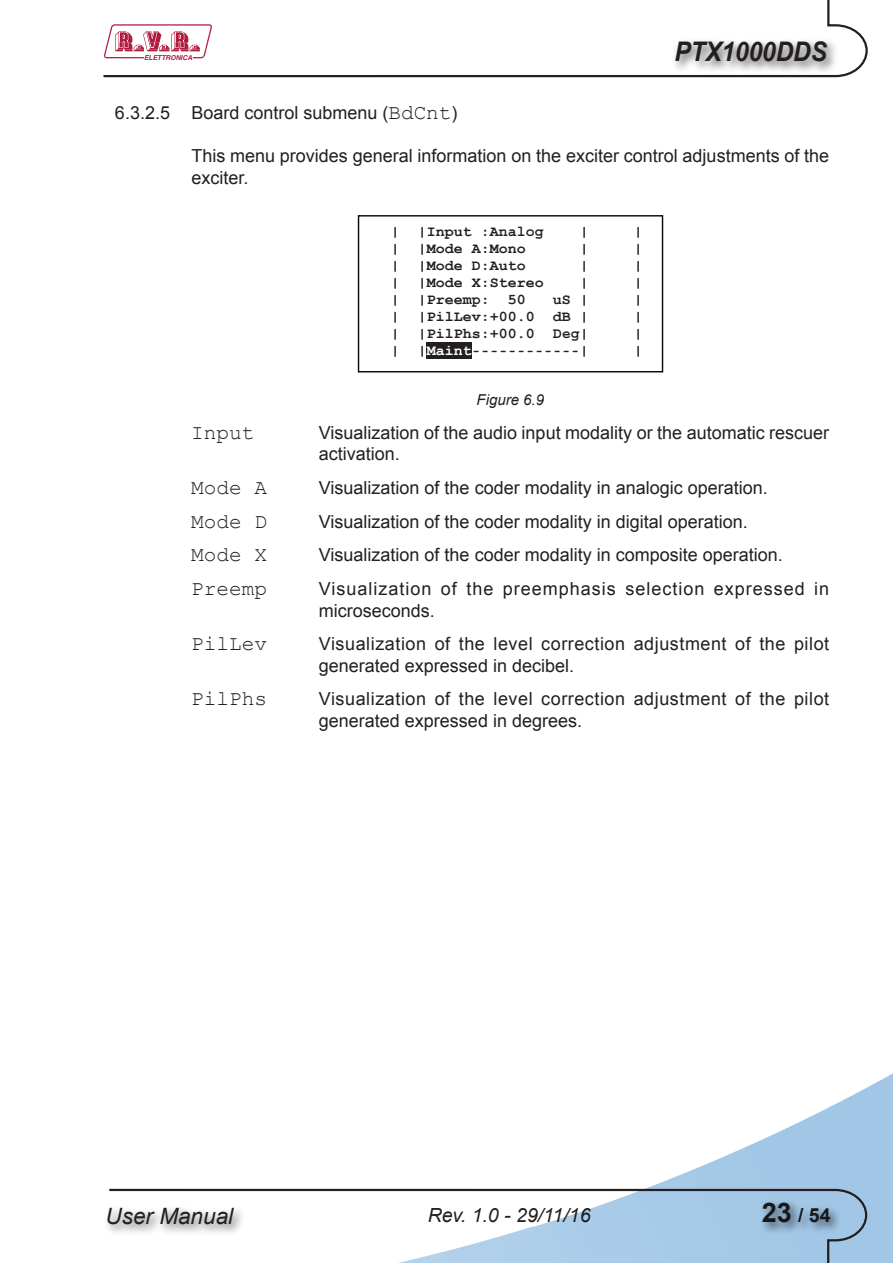
<style>
.page{position:relative;width:893px;height:1263px;background:#fff}
.page>*{position:absolute;margin:0;border:0;box-sizing:border-box;transform-origin:0 0}
.t1{font:italic 700 27px "Arial";color:#231f20;scale:.9 1}
.t2{font:italic 22.5px "Arial";color:#231f20}
.t3{font:21px "Courier New";color:#231f20}
.t4{font:italic 19.5px "Arial";color:#231f20}
.t5{font:700 19.5px "Arial";color:#231f20}
.t6{font:18px/21.6px "Arial";color:#231f20}
.t7{font:18px/21.6px "Arial";letter-spacing:.03em;color:#231f20}
.t8{font:18px/21.6px "Arial";letter-spacing:.055em;color:#231f20}
.t9{font:700 15px "Courier New";color:#231f20}
.t10{font:700 15px "Courier Std";color:#231f20}
.t11{font:italic 15px "Arial";color:#231f20}
.t12{font:italic 700 6.75px "Helvetica";color:#ae1b3d}
.s1{font-family:"Courier New";font-size:21px}
.s2{font-family:"Courier Std"}
.s3{font-family:"Courier New"}
.s4{font-family:"Courier New";color:#fff}
.s5{font-size:27px}
</style>
<div class="page">
<img style="left:647px;top:1073px;width:246px;height:190px">
<svg style="left:109px;top:1188px;width:759px;height:75px"></svg>
<div style="left:759px;top:1198px;width:84px;height:38px;background:#231f20;opacity:.75"></div>
<div style="left:103px;top:1204px;width:144px;height:34px;background:#231f20;opacity:.75"></div>
<svg style="left:103px;top:0;width:765px;height:78px"></svg>
<div style="left:671px;top:37px;width:169px;height:38px;background:#231f20;opacity:.75"></div>
<div style="left:358px;top:215px;width:305px;height:157px;border:1px solid #040503"></div>
<div style="left:427px;top:342px;width:45px;height:17px;background:#231f20"></div>
<p class="t12" style="left:144px;top:54px;width:50px">ELETTRONICA</p>
<h1 class="t1" style="left:674px;top:34px;width:171px">PTX1000DDS</h1>
<p class="t6" style="left:115px;top:102px;width:344px">6.3.2.5 Board control submenu (<span class="s1">BdCnt</span>)</p>
<p class="t6" style="left:191px;top:145px;width:639px">This menu provides general information on the exciter control adjustments of the exciter.</p>
<p class="t9" style="left:391px;top:222px;width:155px">| |Input :A<span class="s2">nalog</span></p>
<p class="t9" style="left:580px;top:222px;width:10px">|</p>
<p class="t9" style="left:634px;top:222px;width:10px">|</p>
<p class="t9" style="left:391px;top:239px;width:136px">| |Mode A:Mono</p>
<p class="t9" style="left:580px;top:239px;width:10px">|</p>
<p class="t9" style="left:634px;top:239px;width:10px">|</p>
<p class="t9" style="left:391px;top:256px;width:136px">| |Mode D:Auto</p>
<p class="t9" style="left:580px;top:256px;width:10px">|</p>
<p class="t9" style="left:634px;top:256px;width:10px">|</p>
<p class="t9" style="left:391px;top:273px;width:154px">| |Mode X:Stereo</p>
<p class="t9" style="left:580px;top:273px;width:10px">|</p>
<p class="t9" style="left:634px;top:273px;width:10px">|</p>
<p class="t9" style="left:391px;top:290px;width:137px">| |Pree<span class="s2">mp</span>: 50</p>
<p class="t9" style="left:553px;top:290px;width:37px">uS |</p>
<p class="t9" style="left:634px;top:290px;width:10px">|</p>
<p class="t9" style="left:391px;top:307px;width:199px">| |PilLev:+00.0 dB |</p>
<p class="t9" style="left:634px;top:307px;width:10px">|</p>
<p class="t9" style="left:391px;top:324px;width:200px">| |PilPhs:+00.0 <span class="s2">Deg</span>|</p>
<p class="t9" style="left:634px;top:324px;width:10px">|</p>
<p class="t10" style="left:391px;top:342px;width:200px"><span class="s3">| |</span><span class="s4">Maint</span>------------<span class="s3">|</span></p>
<p class="t9" style="left:634px;top:341px;width:10px">|</p>
<p class="t11" style="left:476px;top:390px;width:69px">Figure 6.9</p>
<p class="t3" style="left:191px;top:419px;width:64px">Input</p>
<p class="t6" style="left:319px;top:422px;width:512px">Visualization of the audio input modality or the automatic rescuer activation.</p>
<p class="t3" style="left:191px;top:474px;width:77px">Mode A</p>
<p class="t6" style="left:319px;top:477px;width:450px">Visualization of the coder modality in analogic operation.</p>
<p class="t3" style="left:191px;top:508px;width:77px">Mode D</p>
<p class="t6" style="left:319px;top:511px;width:430px">Visualization of the coder modality in digital operation.</p>
<p class="t3" style="left:191px;top:542px;width:77px">Mode X</p>
<p class="t6" style="left:319px;top:544px;width:465px">Visualization of the coder modality in composite operation.</p>
<p class="t3" style="left:191px;top:575px;width:77px">Preemp</p>
<p class="t8" style="left:319px;top:578px;width:512px">Visualization of the preemphasis selection expressed in microseconds.</p>
<p class="t3" style="left:191px;top:631px;width:77px">PilLev</p>
<p class="t7" style="left:319px;top:633px;width:512px">Visualization of the level correction adjustment of the pilot generated expressed in decibel.</p>
<p class="t3" style="left:191px;top:686px;width:77px">PilPhs</p>
<p class="t7" style="left:319px;top:688px;width:512px">Visualization of the level correction adjustment of the pilot generated expressed in degrees.</p>
<p class="t2" style="left:106px;top:1202px;width:129px">User Manual</p>
<p class="t4" style="left:428px;top:1203px;width:164px">Rev. 1.0 - 29/11/16</p>
<p class="t5" style="left:762px;top:1202px;width:70px"><span class="s5">23</span> / 54</p>
</div>
